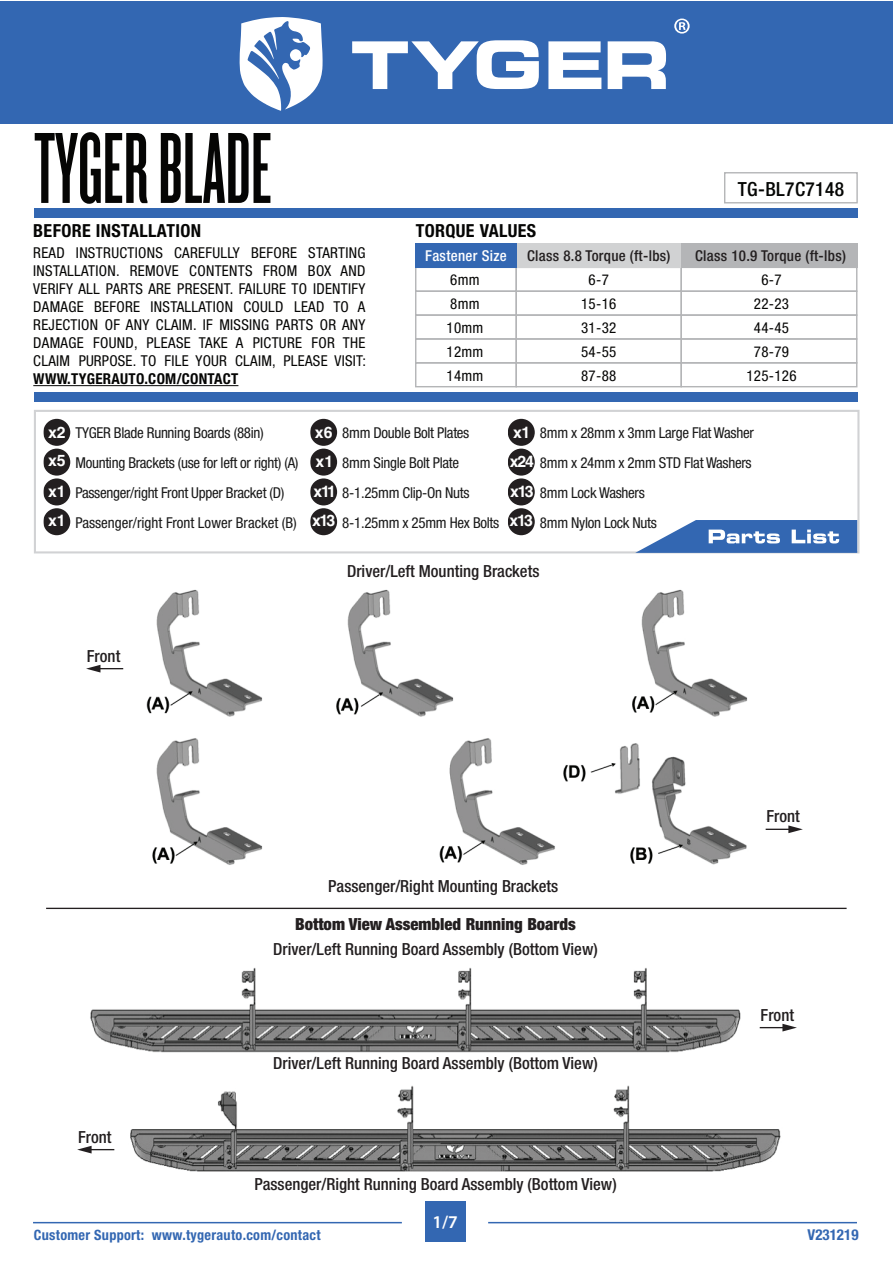
<style>
.page{position:relative;width:893px;height:1263px;background:#fff}
.page>*{position:absolute;margin:0;border:0;box-sizing:border-box;transform-origin:0 0}
.t1{font:105px "Knockout HTF46 Flyweight";color:#050504}
.t2{font:500 condensed 19.5px "Helvetica Neue LT Std";letter-spacing:.02em;color:#040503}
.t3{font:700 condensed 18px "Helvetica Neue LT Std";letter-spacing:.02em;color:#050504}
.t4{font:600 18px "Myriad Pro";color:#fff}
.t5{font:500 condensed 16.65px "Helvetica Neue LT Std";color:#231f20}
.t6{font:900 condensed 16.65px "Helvetica Neue LT Std";color:#231f20}
.t7{font:700 15.9px "Helvetica LT Std";color:#fff}
.t8{font:condensed 15px/24.2px "Helvetica Neue LT Std";letter-spacing:.02em;color:#050504;text-align:center}
.t9{font:condensed 15px/30px "Helvetica Neue LT Std";letter-spacing:-.02em;color:#191919}
.t10{font:500 condensed 15px "Helvetica Neue LT Std";letter-spacing:.02em;color:#231f20}
.t11{font:700 condensed 15px "Helvetica Neue LT Std";letter-spacing:.02em;color:#050504}
.t12{font:500 condensed 15px "Helvetica Neue LT Std";letter-spacing:.02em;color:#fff}
.t13{font:700 condensed 15px "Helvetica Neue LT Std";color:#3367b2}
.t14{font:700 condensed 14.25px "Helvetica Neue LT Std";letter-spacing:.02em;color:#3367b2}
.s1{font-family:"Helvetica LT Std";font-weight:700;font-stretch:normal;font-size:15.9px;color:#fff}
</style>
<div class="page">
<div style="left:724px;top:172px;width:134px;height:31px;border:1px solid #b4b5b7"></div>
<div style="left:34px;top:209px;width:824px;height:9px;background:#3367b2"></div>
<div style="left:34px;top:393px;width:824px;height:9px;background:#3367b2"></div>
<hr style="left:33px;top:385px;width:205px;height:1px;background:#050504">
<div style="left:415px;top:267px;width:102px;height:25px;border:1px solid #b4b5b7"></div>
<div style="left:415px;top:290px;width:102px;height:26px;border:1px solid #b4b5b7"></div>
<div style="left:415px;top:314px;width:102px;height:26px;border:1px solid #b4b5b7"></div>
<div style="left:415px;top:338px;width:102px;height:25px;border:1px solid #b4b5b7"></div>
<div style="left:516px;top:267px;width:166px;height:25px;border:1px solid #b4b5b7"></div>
<div style="left:516px;top:290px;width:166px;height:26px;border:1px solid #b4b5b7"></div>
<div style="left:516px;top:314px;width:166px;height:26px;border:1px solid #b4b5b7"></div>
<div style="left:516px;top:338px;width:166px;height:25px;border:1px solid #b4b5b7"></div>
<div style="left:681px;top:267px;width:176px;height:25px;border:1px solid #b4b5b7"></div>
<div style="left:681px;top:290px;width:176px;height:26px;border:1px solid #b4b5b7"></div>
<div style="left:681px;top:314px;width:176px;height:26px;border:1px solid #b4b5b7"></div>
<div style="left:681px;top:338px;width:176px;height:25px;border:1px solid #b4b5b7"></div>
<div style="left:415px;top:362px;width:102px;height:25px;border:1px solid #b4b5b7"></div>
<div style="left:516px;top:362px;width:166px;height:25px;border:1px solid #b4b5b7"></div>
<div style="left:681px;top:362px;width:176px;height:25px;border:1px solid #b4b5b7"></div>
<div style="left:516px;top:244px;width:165px;height:24px;background:#d1d2d3"></div>
<div style="left:681px;top:244px;width:176px;height:24px;background:#b4b5b7"></div>
<div style="left:415px;top:244px;width:101px;height:24px;background:#3367b2"></div>
<div style="left:0;top:1px;width:893px;height:122px;background:#3367b2"></div>
<svg style="left:352px;top:40px;width:187px;height:49px"></svg>
<svg style="left:548px;top:41px;width:53px;height:48px"></svg>
<svg style="left:608px;top:41px;width:58px;height:48px"></svg>
<svg style="left:240px;top:17px;width:83px;height:94px"></svg>
<svg style="left:674px;top:19px;width:16px;height:15px"></svg>
<div style="left:425px;top:1201px;width:40px;height:40px;background:#3367b2"></div>
<hr style="left:33px;top:1222px;width:369px;height:1px;background:#3367b2">
<hr style="left:488px;top:1222px;width:369px;height:1px;background:#3367b2">
<div style="left:43px;top:449px;width:27px;height:27px;background:#231f20;border-radius:50%"></div>
<div style="left:43px;top:419px;width:27px;height:27px;background:#231f20;border-radius:50%"></div>
<div style="left:43px;top:508px;width:27px;height:27px;background:#231f20;border-radius:50%"></div>
<div style="left:43px;top:478px;width:27px;height:27px;background:#231f20;border-radius:50%"></div>
<div style="left:310px;top:449px;width:27px;height:27px;background:#231f20;border-radius:50%"></div>
<div style="left:310px;top:419px;width:27px;height:27px;background:#231f20;border-radius:50%"></div>
<div style="left:310px;top:508px;width:27px;height:27px;background:#231f20;border-radius:50%"></div>
<div style="left:310px;top:478px;width:27px;height:27px;background:#231f20;border-radius:50%"></div>
<div style="left:508px;top:449px;width:27px;height:27px;background:#231f20;border-radius:50%"></div>
<div style="left:508px;top:419px;width:27px;height:27px;background:#231f20;border-radius:50%"></div>
<div style="left:508px;top:508px;width:27px;height:27px;background:#231f20;border-radius:50%"></div>
<div style="left:508px;top:478px;width:27px;height:27px;background:#231f20;border-radius:50%"></div>
<img style="left:146px;top:589px;width:602px;height:276px">
<div style="left:34px;top:410px;width:825px;height:143px;border:2px solid #d1d2d4"></div>
<hr style="left:46px;top:908px;width:801px;height:1px;background:#231f20">
<svg style="left:766px;top:825px;width:37px;height:8px"></svg>
<svg style="left:86px;top:665px;width:37px;height:7px"></svg>
<svg style="left:635px;top:520px;width:222px;height:33px"></svg>
<img style="left:90px;top:967px;width:694px;height:205px">
<svg style="left:760px;top:1024px;width:37px;height:7px"></svg>
<svg style="left:77px;top:1146px;width:37px;height:7px"></svg>
<h1 class="t1" style="left:34px;top:117px;width:239px">TYGER BLADE</h1>
<p class="t3" style="left:33px;top:220px;width:169px">BEFORE INSTALLATION</p>
<p class="t8" style="left:33px;top:244px;width:334px;line-height:18px;text-align:justify">READ INSTRUCTIONS CAREFULLY BEFORE STARTING INSTALLATION. REMOVE CONTENTS FROM BOX AND VERIFY ALL PARTS ARE PRESENT. FAILURE TO IDENTIFY DAMAGE BEFORE INSTALLATION COULD LEAD TO A REJECTION OF ANY CLAIM. IF MISSING PARTS OR ANY DAMAGE FOUND, PLEASE TAKE A PICTURE FOR THE CLAIM PURPOSE. TO FILE YOUR CLAIM, PLEASE VISIT:</p>
<p class="t11" style="left:33px;top:370px;width:207px">WWW.TYGERAUTO.COM/CONTACT</p>
<h2 class="t2" style="left:738px;top:177px;width:108px">TG-BL7C7148</h2>
<p class="t3" style="left:416px;top:219px;width:122px">TORQUE VALUES</p>
<p class="t8" style="left:446px;top:267px;width:38px;text-align:left">6mm<br>8mm<br>10mm<br>12mm</p>
<p class="t8" style="left:581px;top:267px;width:37px">6-7<br>15-16<br>31-32<br>54-55</p>
<p class="t8" style="left:754px;top:267px;width:37px">6-7<br>22-23<br>44-45<br>78-79</p>
<p class="t8" style="left:446px;top:364px;width:38px">14mm</p>
<p class="t8" style="left:581px;top:364px;width:37px">87-88</p>
<p class="t8" style="left:746px;top:364px;width:52px">125-126</p>
<p class="t12" style="left:425px;top:246px;width:83px">Fastener Size</p>
<p class="t10" style="left:527px;top:247px;width:145px">Class 8.8 Torque (ft-lbs)</p>
<p class="t10" style="left:695px;top:247px;width:152px">Class 10.9 Torque (ft-lbs)</p>
<p class="t7" style="left:48px;top:422px;width:19px">x2</p>
<p class="t9" style="left:48px;top:417px;width:252px;text-align:center">TYGER Blade Running Boards (88in)<br><span class="s1">x5</span> Mounting Brackets (use for left or right) (A)</p>
<p class="t7" style="left:48px;top:482px;width:19px">x1</p>
<p class="t9" style="left:48px;top:477px;width:250px;text-indent:27px">Passenger/right Front Upper Bracket (D) <span class="s1">x1</span> Passenger/right Front Lower Bracket (B)</p>
<p class="t7" style="left:315px;top:422px;width:19px">x6</p>
<p class="t9" style="left:316px;top:417px;width:155px;text-indent:27px">8mm Double Bolt Plates <span class="s1">x1</span> 8mm Single Bolt Plate</p>
<p class="t9" style="left:312px;top:477px;width:189px"><span class="s1">x11</span> 8-1.25mm Clip-On Nuts<br><span class="s1">x13</span> 8-1.25mm x 25mm Hex Bolts</p>
<p class="t7" style="left:513px;top:422px;width:19px">x1</p>
<p class="t9" style="left:510px;top:417px;width:245px;text-align:right">8mm x 28mm x 3mm Large Flat Washer<br><span class="s1">x24</span> 8mm x 24mm x 2mm STD Flat Washers</p>
<p class="t9" style="left:510px;top:477px;width:149px"><span class="s1">x13</span> 8mm Lock Washers <span class="s1">x13</span> 8mm Nylon Lock Nuts</p>
<p class="t5" style="left:347px;top:562px;width:194px">Driver/Left Mounting Brackets</p>
<p class="t5" style="left:87px;top:646px;width:35px">Front</p>
<p class="t5" style="left:328px;top:876px;width:232px">Passenger/Right Mounting Brackets</p>
<p class="t6" style="left:295px;top:913px;width:282px">Bottom View Assembled Running Boards</p>
<p class="t5" style="left:273px;top:939px;width:326px">Driver/Left Running Board Assembly (Bottom View)</p>
<p class="t5" style="left:766px;top:806px;width:35px">Front</p>
<p class="t5" style="left:78px;top:1127px;width:35px">Front</p>
<p class="t5" style="left:273px;top:1053px;width:326px">Driver/Left Running Board Assembly (Bottom View)</p>
<p class="t5" style="left:254px;top:1174px;width:364px">Passenger/Right Running Board Assembly (Bottom View)</p>
<p class="t5" style="left:761px;top:1005px;width:35px">Front</p>
<p class="t4" style="left:433px;top:1210px;width:27px">1/7</p>
<p class="t14" style="left:34px;top:1226px;width:288px">Customer Support: www.tygerauto.com/contact</p>
<p class="t13" style="left:807px;top:1225px;width:52px">V231219</p>
</div>
